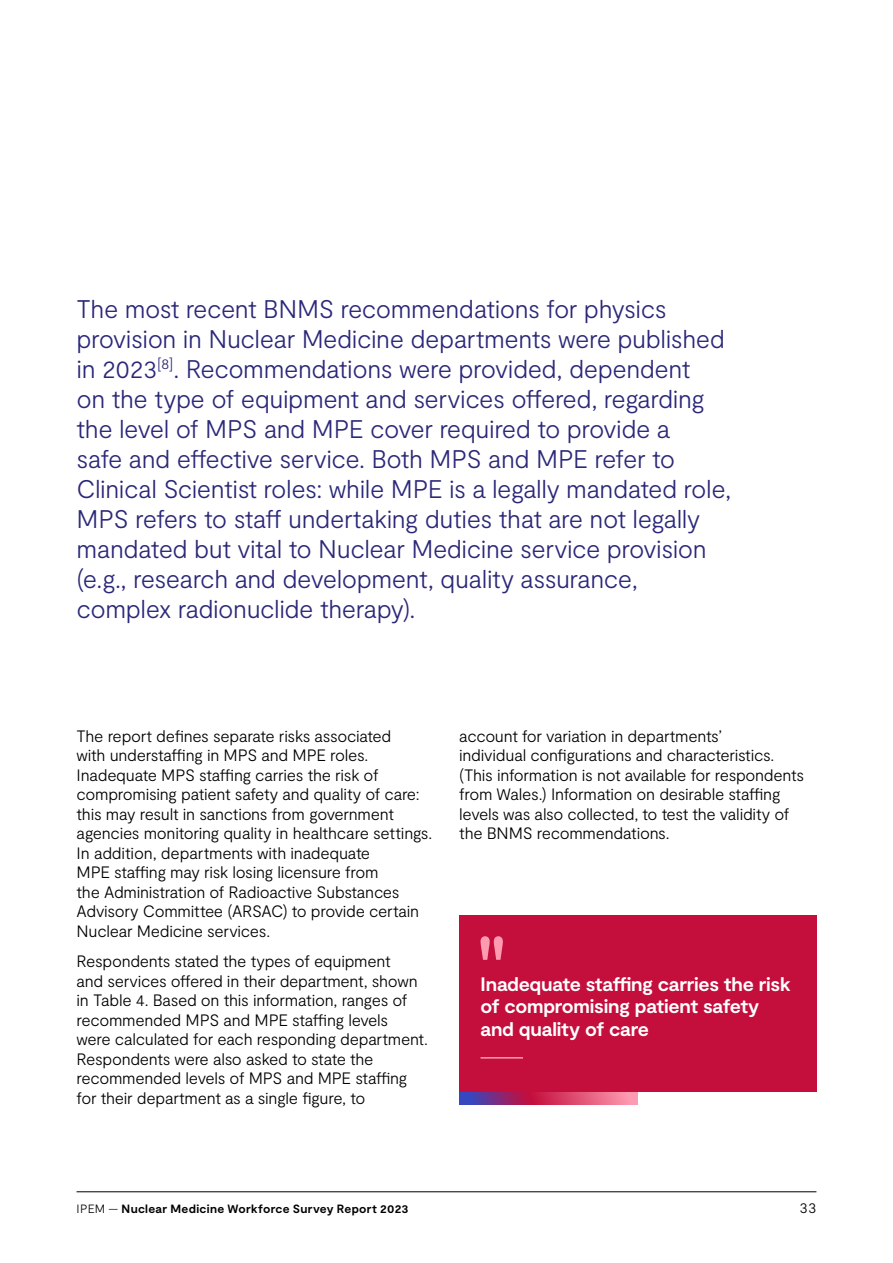
<style>
.page{position:relative;width:893px;height:1263px;background:#fff}
.page>*{position:absolute;margin:0;border:0;box-sizing:border-box;transform-origin:0 0}
.P_Intro{font:300 25.5px/30px "Moderat";letter-spacing:-.02em;color:#2b2879}
.t1{font:700 19.5px/22.5px "Moderat";letter-spacing:-.015em;color:#fff}
.t2{font:300 16.5px/19.5px "Moderat";letter-spacing:-.02em;color:#000}
.t3{font:300 15px "Moderat";color:#000}
.t4{font:700 12px "Moderat";letter-spacing:.025em;color:#000}
.s1{font-weight:300}
</style>
<div class="page">
<svg style="left:459px;top:1092px;width:179px;height:12px"></svg>
<div style="left:459px;top:915px;width:357px;height:177px;background:#c40e3c"></div>
<hr style="left:480px;top:1057px;width:43px;height:1px;background:#fe9bb1">
<svg style="left:480px;top:936px;width:23px;height:24px"></svg>
<hr style="left:0;top:730px;width:1px;height:533px;background:#da6784">
<hr style="left:77px;top:1191px;width:739px;height:1px;background:#000">
<p class="P_Intro" style="left:77px;top:294px;width:656px">The most recent BNMS recommendations for physics provision in Nuclear Medicine departments were published in 2023<sup>[8]</sup>. Recommendations were provided, dependent<br>on the type of equipment and services offered, regarding the level of MPS and MPE cover required to provide a<br>safe and effective service. Both MPS and MPE refer to Clinical Scientist roles: while MPE is a legally mandated role, MPS refers to staff undertaking duties that are not legally mandated but vital to Nuclear Medicine service provision (e.g., research and development, quality assurance, complex radionuclide therapy).</p>
<p class="t2" style="left:77px;top:727px;width:357px">The report defines separate risks associated<br>with understaffing in MPS and MPE roles.<br>Inadequate MPS staffing carries the risk of compromising patient safety and quality of care: this may result in sanctions from government agencies monitoring quality in healthcare settings.<br>In addition, departments with inadequate<br>MPE staffing may risk losing licensure from<br>the Administration of Radioactive Substances Advisory Committee (ARSAC) to provide certain Nuclear Medicine services.</p>
<p class="t2" style="left:77px;top:952px;width:353px">Respondents stated the types of equipment<br>and services offered in their department, shown in Table 4. Based on this information, ranges of recommended MPS and MPE staffing levels<br>were calculated for each responding department.<br>Respondents were also asked to state the recommended levels of MPS and MPE staffing for their department as a single figure, to</p>
<p class="t2" style="left:459px;top:727px;width:346px">account for variation in departments’<br>individual configurations and characteristics. (This information is not available for respondents from Wales.) Information on desirable staffing levels was also collected, to test the validity of the BNMS recommendations.</p>
<p class="t1" style="left:480px;top:974px;width:312px">Inadequate staffing carries the risk of compromising patient safety and quality of care</p>
<p class="t4" style="left:77px;top:1202px;width:334px"><span class="s1">IPEM —</span> Nuclear Medicine Workforce Survey Report 2023</p>
<p class="t3" style="left:799px;top:1199px;width:19px">33</p>
</div>
